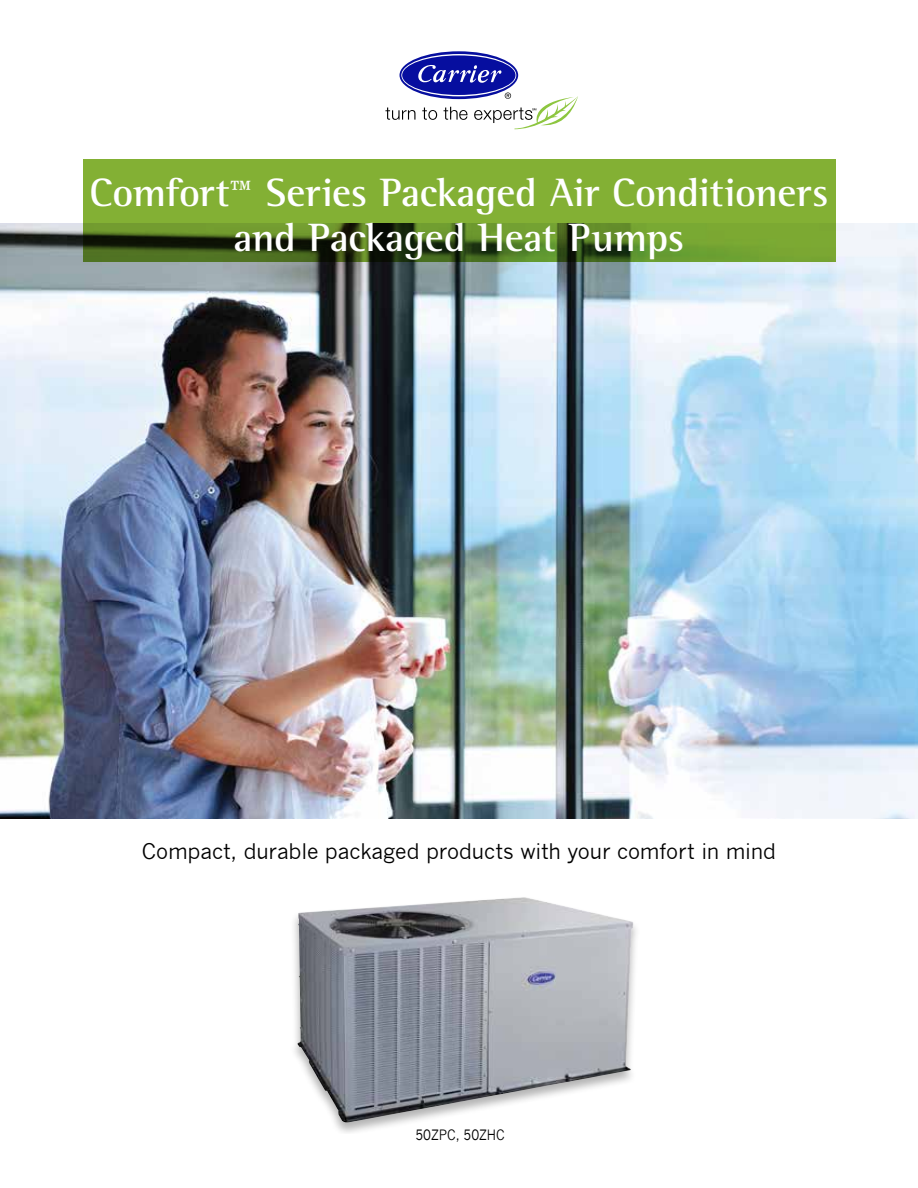
<style>
.page{position:relative;width:918px;height:1188px;background:#fff}
.page>*{position:absolute;margin:0;border:0;box-sizing:border-box;transform-origin:0 0}
.t1{font:700 40.5px/45px "Rotis Semi Serif";letter-spacing:-.01em;color:#fff;text-align:center}
.t2{font:21px "News Gothic";letter-spacing:-.01em;color:#000}
.t3{font:13.95px "News Gothic";color:#000;scale:.9 1}
.s1{font-size:33px}
</style>
<div class="page">
<img style="left:0;top:224px;width:918px;height:594px">
<svg style="left:83px;top:159px;width:752px;height:103px;background:#6f982d"></svg>
<svg style="left:385px;top:108px;width:30px;height:12px"></svg>
<svg style="left:422px;top:108px;width:15px;height:12px"></svg>
<svg style="left:444px;top:107px;width:24px;height:13px"></svg>
<svg style="left:474px;top:93px;width:104px;height:36px"></svg>
<svg style="left:400px;top:51px;width:118px;height:48px"></svg>
<svg style="left:401px;top:54px;width:115px;height:42px"></svg>
<div style="left:402px;top:55px;width:114px;height:40px;background:#060e9f;border-radius:50%"></div>
<svg style="left:418px;top:65px;width:84px;height:18px"></svg>
<div style="left:290px;top:896px;width:351px;height:238px;background:#000;opacity:.3"></div>
<img style="left:297px;top:897px;width:337px;height:227px">
<p class="t1" style="left:90px;top:169px;width:740px">Comfort<span class="s1">™</span> Series Packaged Air Conditioners and Packaged Heat Pumps</p>
<p class="t2" style="left:142px;top:839px;width:636px">Compact, durable packaged products with your comfort in mind</p>
<p class="t3" style="left:415px;top:1127px;width:101px">50ZPC, 50ZHC</p>
</div>
